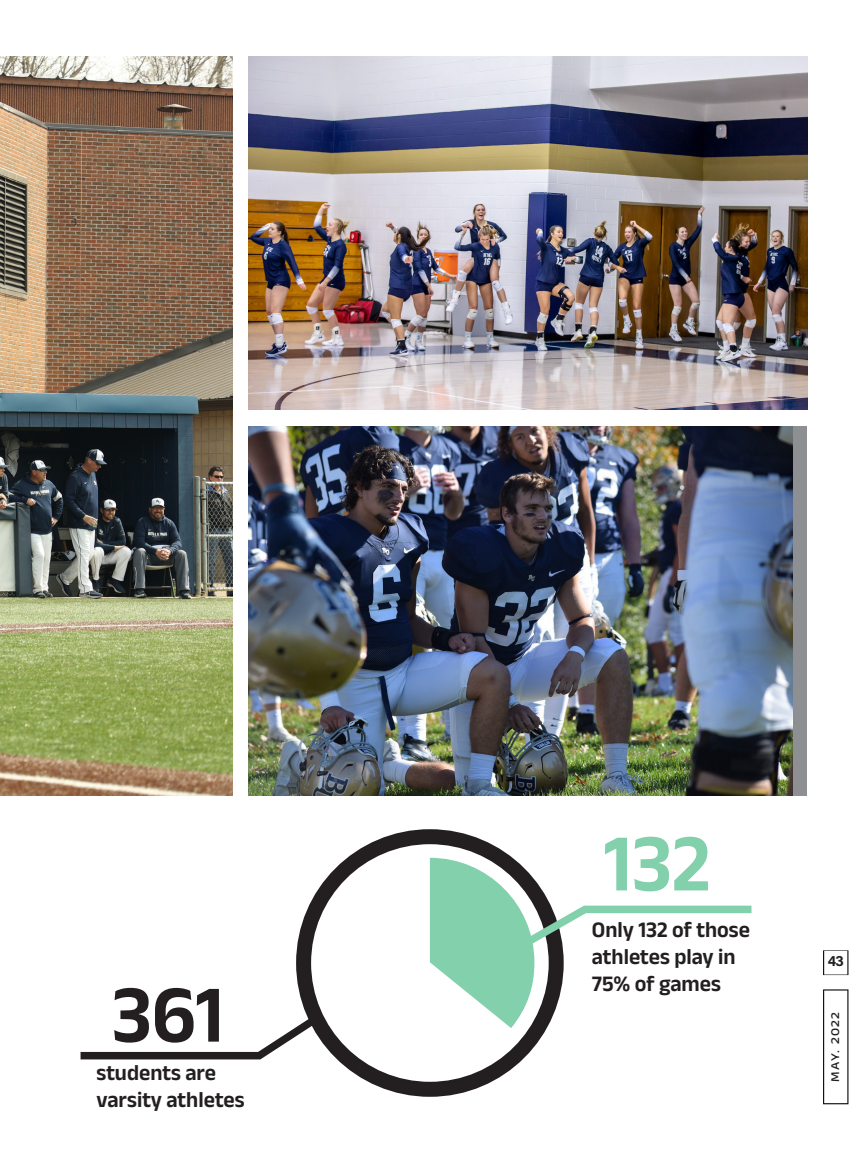
<style>
.page{position:relative;width:864px;height:1161px;background:#fff}
.page>*{position:absolute;margin:0;border:0;box-sizing:border-box;transform-origin:0 0}
.t1{font:500 82.5px "Anek Latin";color:#231f20}
.t2{font:500 82.5px "Anek Latin";color:#82d0ac}
.t3{font:500 22.5px/27px "Anek Latin";color:#231f20}
.t4{font:700 15px "Acumin Pro";color:#231f20}
.t5{font:500 12px "Anek Latin";letter-spacing:.11em;color:#231f20}
</style>
<div class="page">
<img style="left:0;top:57px;width:232px;height:739px">
<img style="left:248px;top:57px;width:559px;height:353px">
<div style="left:248px;top:426px;width:559px;height:370px;background:#8d8f92"></div>
<img style="left:248px;top:426px;width:544px;height:370px">
<div style="left:296px;top:829px;width:268px;height:268px;border:15px solid #231f20;border-radius:50%"></div>
<svg style="left:80px;top:1011px;width:243px;height:49px"></svg>
<svg style="left:430px;top:858px;width:322px;height:170px"></svg>
<svg style="left:823px;top:950px;width:25px;height:25px"></svg>
<svg style="left:823px;top:989px;width:25px;height:115px"></svg>
<h1 class="t1" style="left:112px;top:967px;width:114px">361</h1>
<p class="t3" style="left:97px;top:1058px;width:150px">students are varsity athletes</p>
<h1 class="t2" style="left:603px;top:816px;width:109px">132</h1>
<p class="t3" style="left:592px;top:916px;width:160px">Only 132 of those athletes play in<br>75% of games</p>
<p class="t4" style="left:828px;top:950px;width:18px">43</p>
<p class="t5" style="left:828px;top:1082px;width:71px;rotate:-90deg">MAY. 2022</p>
</div>
